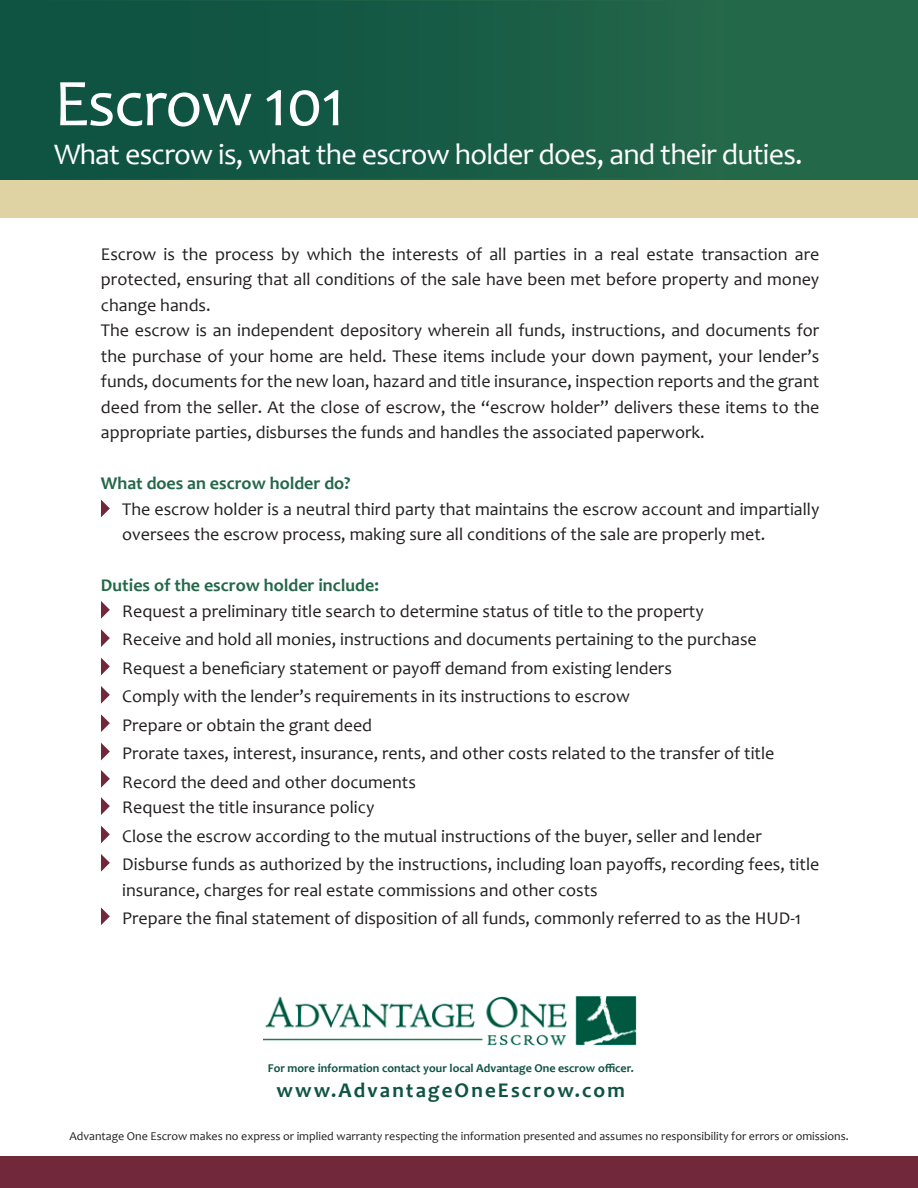
<style>
.page{position:relative;width:918px;height:1188px;background:#fff}
.page>*{position:absolute;margin:0;border:0;box-sizing:border-box;transform-origin:0 0}
.t1{font:67.5px "Candara";letter-spacing:-.025em;color:#fff}
.t2{font:30px "Candara";letter-spacing:-.025em;color:#fff}
.t3{font:700 21px "Candara";letter-spacing:.1em;color:#0f5342}
.t4{font:18px/25.5px "Candara";color:#231f20;text-align:justify}
.t5{font:700 18px "Candara";color:#24684a}
.t6{font:12px "Candara";color:#231f20}
.t7{font:700 12px "Candara";color:#0f5342}
</style>
<div class="page">
<div style="left:0;top:150px;width:918px;height:68px;background:#dfd3a4"></div>
<div style="left:0;top:0;width:918px;height:179px;background:linear-gradient(to right,#0b5040,#276a4b)"></div>
<img style="left:264px;top:996px;width:373px;height:50px">
<div style="left:0;top:1157px;width:918px;height:31px;background:#71283b"></div>
<svg style="left:101px;top:601px;width:9px;height:18px"></svg>
<svg style="left:101px;top:629px;width:9px;height:18px"></svg>
<svg style="left:101px;top:658px;width:9px;height:17px"></svg>
<svg style="left:101px;top:686px;width:9px;height:18px"></svg>
<svg style="left:101px;top:714px;width:9px;height:18px"></svg>
<svg style="left:101px;top:743px;width:9px;height:17px"></svg>
<svg style="left:101px;top:770px;width:9px;height:18px"></svg>
<svg style="left:101px;top:797px;width:9px;height:18px"></svg>
<svg style="left:101px;top:826px;width:9px;height:17px"></svg>
<svg style="left:101px;top:854px;width:9px;height:18px"></svg>
<svg style="left:101px;top:907px;width:9px;height:18px"></svg>
<svg style="left:101px;top:500px;width:9px;height:17px"></svg>
<p class="t1" style="left:54px;top:63px;width:292px">Escrow 101</p>
<p class="t2" style="left:54px;top:136px;width:750px">What escrow is, what the escrow holder does, and their duties.</p>
<p class="t4" style="left:101px;top:241px;width:720px">Escrow is the process by which the interests of all parties in a real estate transaction are protected, ensuring that all conditions of the sale have been met before property and money change hands.</p>
<p class="t4" style="left:101px;top:318px;width:720px">The escrow is an independent depository wherein all funds, instructions, and documents for the purchase of your home are held. These items include your down payment, your lender’s funds, documents for the new loan, hazard and title insurance, inspection reports and the grant deed from the seller. At the close of escrow, the “escrow holder” delivers these items to the appropriate parties, disburses the funds and handles the associated paperwork.</p>
<p class="t5" style="left:101px;top:472px;width:251px">What does an escrow holder do?</p>
<p class="t4" style="left:122px;top:496px;width:699px">The escrow holder is a neutral third party that maintains the escrow account and impartially oversees the escrow process, making sure all conditions of the sale are properly met.</p>
<p class="t5" style="left:101px;top:574px;width:279px">Duties of the escrow holder include:</p>
<p class="t4" style="left:122px;top:598px;width:583px">Request a preliminary title search to determine status of title to the property</p>
<p class="t4" style="left:122px;top:627px;width:636px">Receive and hold all monies, instructions and documents pertaining to the purchase</p>
<p class="t4" style="left:122px;top:655px;width:551px">Request a beneficiary statement or payoff demand from existing lenders</p>
<p class="t4" style="left:122px;top:684px;width:509px">Comply with the lender’s requirements in its instructions to escrow</p>
<p class="t4" style="left:122px;top:712px;width:251px">Prepare or obtain the grant deed</p>
<p class="t4" style="left:122px;top:741px;width:654px">Prorate taxes, interest, insurance, rents, and other costs related to the transfer of title</p>
<p class="t4" style="left:122px;top:769px;width:295px">Record the deed and other documents</p>
<p class="t4" style="left:122px;top:795px;width:254px">Request the title insurance policy</p>
<p class="t4" style="left:122px;top:823px;width:641px">Close the escrow according to the mutual instructions of the buyer, seller and lender</p>
<p class="t4" style="left:122px;top:852px;width:699px">Disburse funds as authorized by the instructions, including loan payoffs, recording fees, title insurance, charges for real estate commissions and other costs</p>
<p class="t4" style="left:122px;top:906px;width:680px">Prepare the final statement of disposition of all funds, commonly referred to as the HUD-1</p>
<p class="t7" style="left:268px;top:1061px;width:367px">For more information contact your local Advantage One escrow officer.</p>
<p class="t3" style="left:277px;top:1077px;width:350px">www.AdvantageOneEscrow.com</p>
<p class="t6" style="left:69px;top:1128px;width:781px">Advantage One Escrow makes no express or implied warranty respecting the information presented and assumes no responsibility for errors or omissions.</p>
</div>
